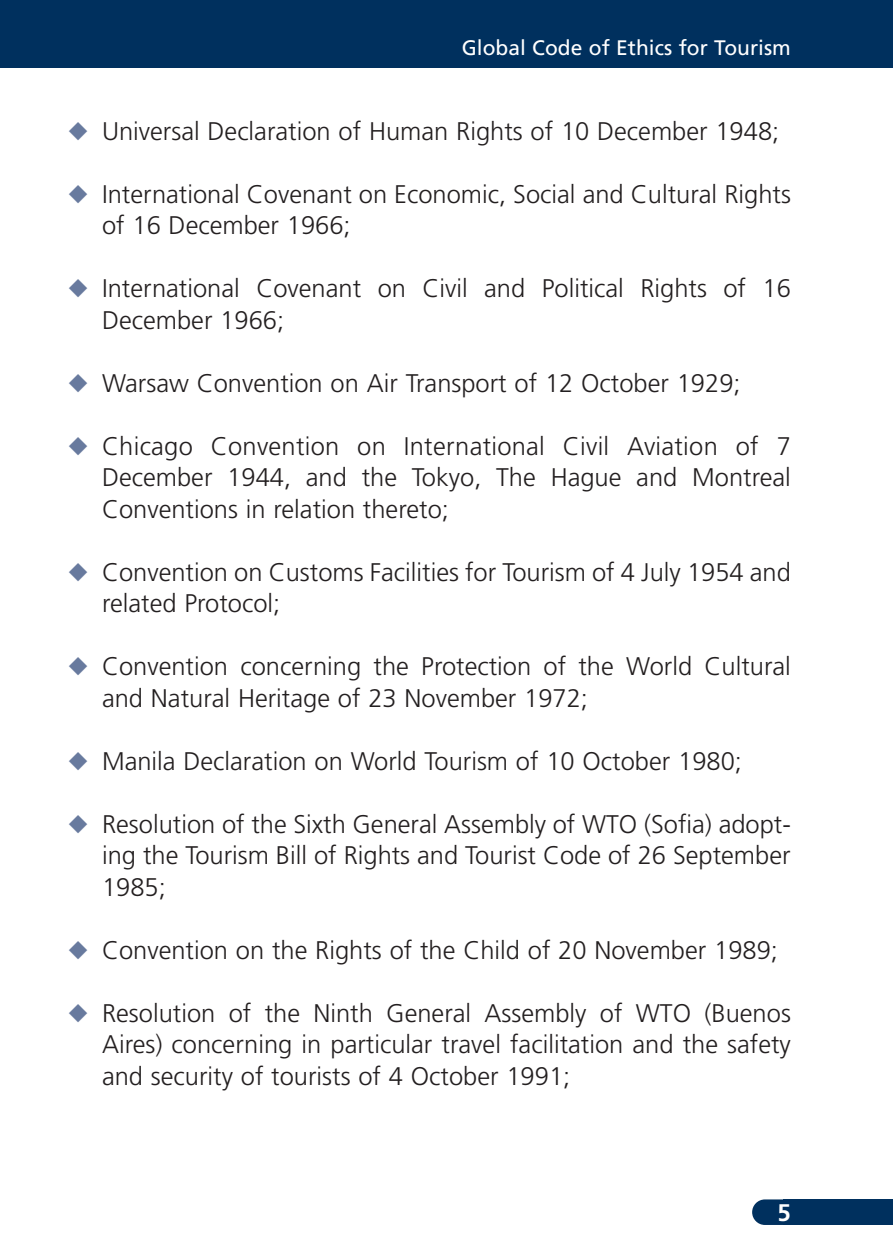
<style>
.page{position:relative;width:893px;height:1259px;background:#fff}
.page>*{position:absolute;margin:0;border:0;box-sizing:border-box;transform-origin:0 0}
.t1{font:300 25.5px/31.5px "Frutiger";color:#231f20}
.t2{font:700 24px "Frutiger";color:#fff}
.t3{font:21px "Frutiger";color:#fff}
.s1{color:#687a9e}
</style>
<div class="page">
<div style="left:752px;top:1199px;width:141px;height:26px;background:#00305e"></div>
<div style="left:0;top:0;width:893px;height:68px;background:#00305e"></div>
<p class="t3" style="left:462px;top:39px;width:331px">Global Code of Ethics for Tourism</p>
<p class="t1" style="left:68px;top:117px;width:713px"><span class="s1">◆</span> Universal Declaration of Human Rights of 10 December 1948;</p>
<p class="t1" style="left:102px;top:180px;width:690px;text-indent:-34px"><span class="s1">◆</span> International Covenant on Economic, Social and Cultural Rights of 16 December 1966;</p>
<p class="t1" style="left:102px;top:274px;width:690px;text-indent:-34px"><span class="s1">◆</span> International Covenant on Civil and Political Rights of 16<br>December 1966;</p>
<p class="t1" style="left:68px;top:369px;width:674px"><span class="s1">◆</span> Warsaw Convention on Air Transport of 12 October 1929;</p>
<p class="t1" style="left:102px;top:432px;width:690px;text-align:justify;text-indent:-34px"><span class="s1">◆</span> Chicago Convention on International Civil Aviation of 7<br>December 1944, and the Tokyo, The Hague and Montreal Conventions in relation thereto;</p>
<p class="t1" style="left:102px;top:558px;width:690px;text-indent:-34px"><span class="s1">◆</span> Convention on Customs Facilities for Tourism of 4 July 1954 and related Protocol;</p>
<p class="t1" style="left:102px;top:652px;width:690px;text-indent:-34px"><span class="s1">◆</span> Convention concerning the Pro tection of the World Cultural and Natural Heritage of 23 November 1972;</p>
<p class="t1" style="left:68px;top:747px;width:675px"><span class="s1">◆</span> Manila Declaration on World Tourism of 10 October 1980;</p>
<p class="t1" style="left:102px;top:810px;width:690px;text-align:justify;text-indent:-34px"><span class="s1">◆</span> Resolution of the Sixth General Assembly of WTO (Sofia) adopt&shy;ing the Tourism Bill of Rights and Tourist Code of 26 September 1985;</p>
<p class="t1" style="left:68px;top:936px;width:711px"><span class="s1">◆</span> Convention on the Rights of the Child of 20 November 1989;</p>
<p class="t1" style="left:102px;top:999px;width:690px;text-align:justify;text-indent:-34px"><span class="s1">◆</span> Resolution of the Ninth General Assembly of WTO (Buenos Aires) concerning in particular travel facilitation and the safety and security of tourists of 4 October 1991;</p>
<p class="t2" style="left:778px;top:1203px;width:15px">5</p>
</div>
